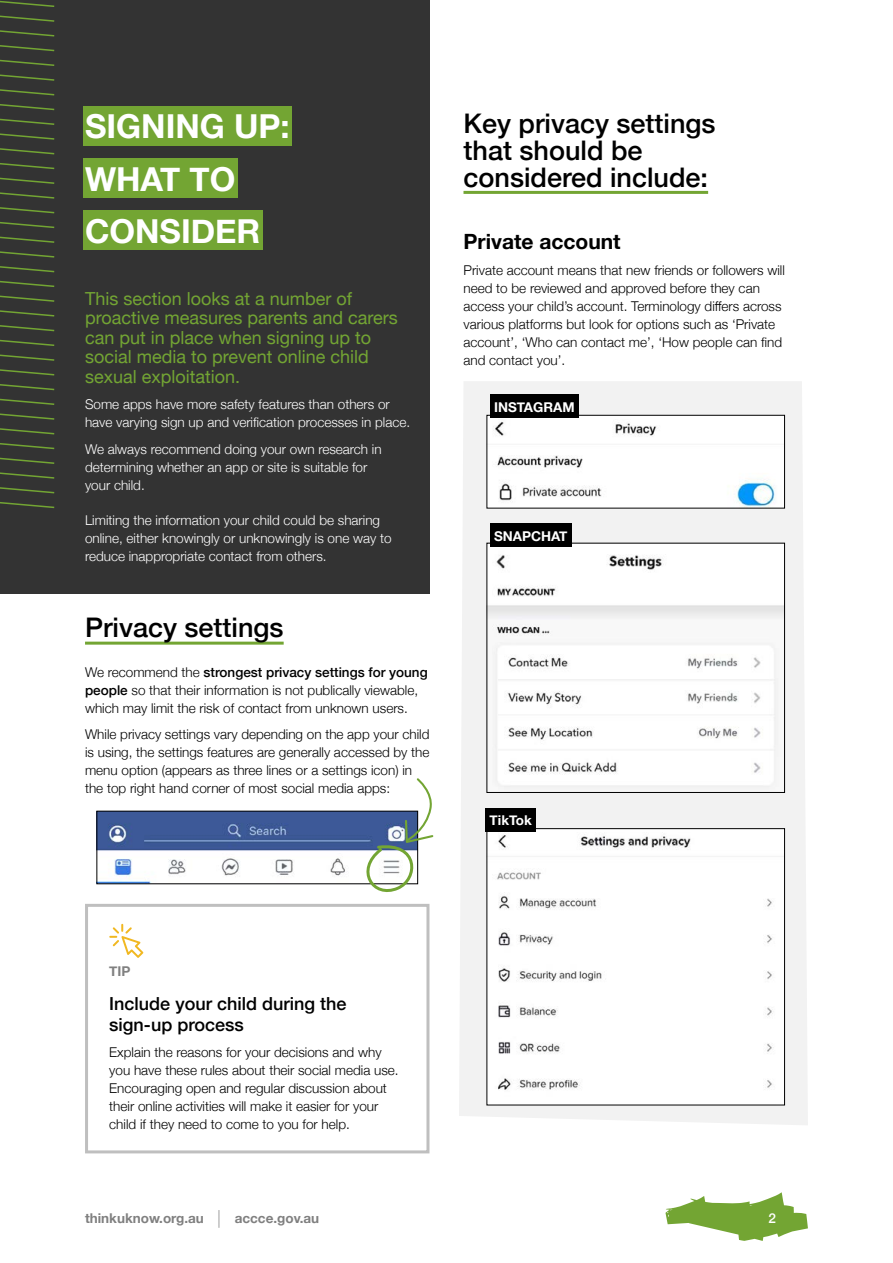
<style>
.page{position:relative;width:893px;height:1263px;background:#fff}
.page>*{position:absolute;margin:0;border:0;box-sizing:border-box;transform-origin:0 0}
.t1{font:700 33px/52.1px "Helvetica Neue";color:#fff}
.t2{font:500 27px/27px "Helvetica Neue";color:#000}
.t3{font:700 21px "Helvetica Neue";color:#000}
.t4{font:18px/19.5px "Helvetica Neue";color:#73a533}
.t5{font:500 18px/21px "Helvetica Neue";color:#000}
.t6{font:300 13.5px/18px "Helvetica Neue";color:#000}
.t7{font:300 13.5px/18px "Helvetica Neue";color:#fff}
.t8{font:700 13.5px "Helvetica Neue";color:#808080}
.t9{font:700 13.5px "Helvetica Neue";color:#fff}
.t10{font:500 13.5px "Helvetica Neue";color:#fff}
.s1{font-weight:500}
</style>
<div class="page">
<div style="left:0;top:0;width:429px;height:593px;background:#333"></div>
<div style="left:83px;top:106px;width:209px;height:40px;background:#73a533"></div>
<div style="left:83px;top:158px;width:155px;height:40px;background:#73a533"></div>
<div style="left:83px;top:210px;width:180px;height:40px;background:#73a533"></div>
<svg style="left:0;top:0;width:55px;height:509px"></svg>
<hr style="left:85px;top:642px;width:199px;height:3px;background:#73a533">
<img style="left:99px;top:813px;width:256px;height:69px">
<div style="left:97px;top:811px;width:321px;height:73px;border:1px solid #000"></div>
<svg style="left:355px;top:778px;width:79px;height:114px"></svg>
<svg style="left:109px;top:924px;width:34px;height:34px"></svg>
<div style="left:85px;top:904px;width:344px;height:249px;border:3px solid #bfbfbf"></div>
<hr style="left:463px;top:191px;width:245px;height:3px;background:#73a533">
<svg style="left:459px;top:381px;width:349px;height:744px;fill:#f2f2f2"></svg>
<img style="left:489px;top:417px;width:294px;height:89px">
<div style="left:487px;top:415px;width:298px;height:93px;border:1px solid #000"></div>
<img style="left:489px;top:545px;width:294px;height:75px">
<img style="left:489px;top:830px;width:294px;height:273px">
<div style="left:487px;top:828px;width:298px;height:277px;border:1px solid #000"></div>
<div style="left:490px;top:394px;width:89px;height:24px;background:#000"></div>
<div style="left:490px;top:523px;width:82px;height:24px;background:#000"></div>
<div style="left:485px;top:808px;width:51px;height:23px;background:#000"></div>
<img style="left:489px;top:620px;width:294px;height:171px">
<div style="left:487px;top:543px;width:298px;height:250px;border:1px solid #000"></div>
<svg style="left:665px;top:1192px;width:143px;height:49px"></svg>
<svg style="left:218px;top:1210px;width:2px;height:18px"></svg>
<h1 class="t1" style="left:85px;top:102px;width:206px">SIGNING UP:<br>WHAT TO<br>CONSIDER</h1>
<h3 class="t4" style="left:85px;top:289px;width:314px">This section looks at a number of proactive measures parents and carers can put in place when signing up to social media to prevent online child sexual exploitation.</h3>
<p class="t7" style="left:85px;top:394px;width:327px">Some apps have more safety features than others or have varying sign up and verification processes in place.</p>
<p class="t7" style="left:85px;top:439px;width:298px">We always recommend doing your own research in determining whether an app or site is suitable for your child.</p>
<p class="t7" style="left:85px;top:510px;width:308px">Limiting the information your child could be sharing online, either knowingly or unknowingly is one way to reduce inappropriate contact from others.</p>
<h2 class="t2" style="left:85px;top:612px;width:200px">Privacy settings</h2>
<p class="t6" style="left:85px;top:662px;width:344px">We recommend the <span class="s1">strongest privacy settings for young people</span> so that their information is not publically viewable, which may limit the risk of contact from unknown users.</p>
<p class="t6" style="left:85px;top:724px;width:346px">While privacy settings vary depending on the app your child is using, the settings features are generally accessed by the menu option (appears as three lines or a settings icon) in the top right hand corner of most social media apps:</p>
<h2 class="t2" style="left:463px;top:107px;width:254px">Key privacy settings that should be considered include:</h2>
<h3 class="t3" style="left:463px;top:225px;width:159px">Private account</h3>
<p class="t6" style="left:463px;top:261px;width:323px">Private account means that new friends or followers will need to be reviewed and approved before they can access your child’s account. Terminology differs across various platforms but look for options such as ‘Private account’, ‘Who can contact me’, ‘How people can find and contact you’.</p>
<p class="t9" style="left:494px;top:396px;width:82px">INSTAGRAM</p>
<p class="t9" style="left:494px;top:525px;width:75px">SNAPCHAT</p>
<p class="t9" style="left:490px;top:810px;width:44px">TikTok</p>
<p class="t8" style="left:109px;top:960px;width:23px">TIP</p>
<h3 class="t5" style="left:109px;top:991px;width:239px">Include your child during the sign-up process</h3>
<p class="t6" style="left:109px;top:1042px;width:291px">Explain the reasons for your decisions and why you have these rules about their social media use.<br>Encouraging open and regular discussion about their online activities will make it easier for your child if they need to come to you for help.</p>
<p class="t8" style="left:85px;top:1208px;width:120px">thinkuknow.org.au</p>
<p class="t8" style="left:235px;top:1208px;width:86px">accce.gov.au</p>
<p class="t10" style="left:768px;top:1207px;width:9px">2</p>
</div>
